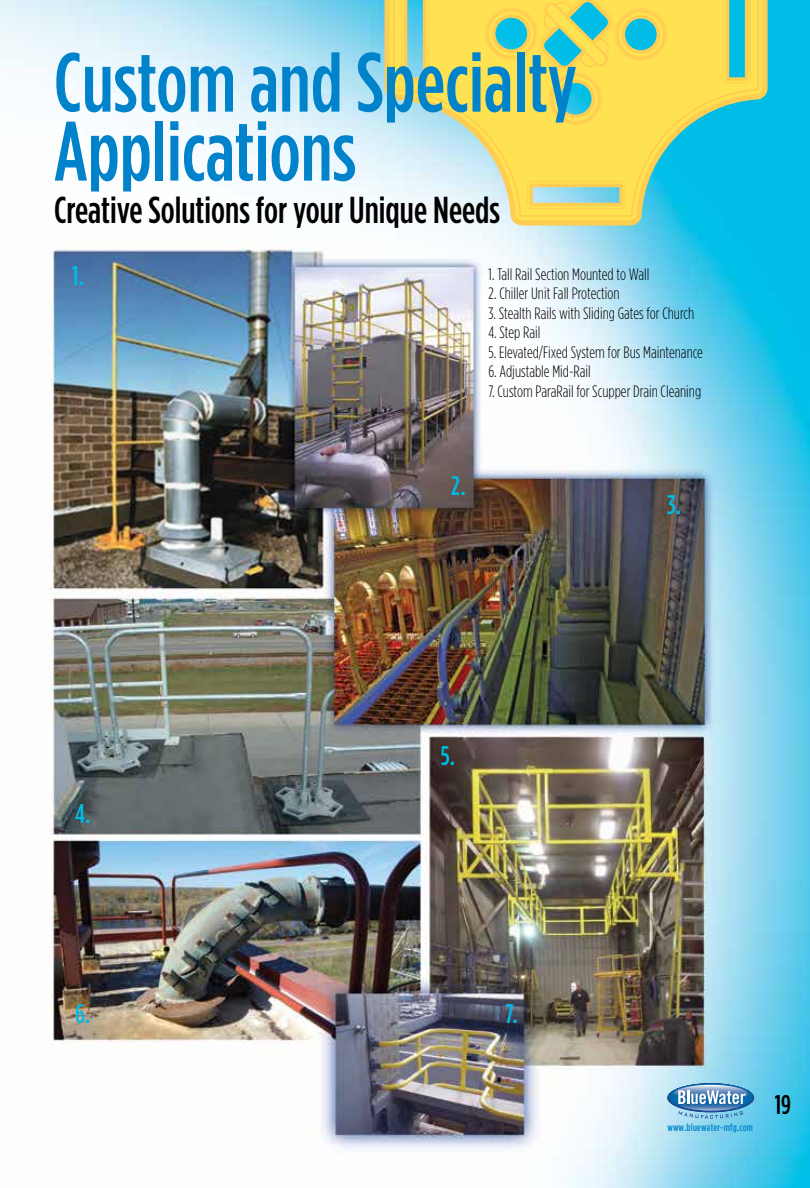
<style>
.page{position:relative;width:810px;height:1188px;background:#fff}
.page>*{position:absolute;margin:0;border:0;box-sizing:border-box;transform-origin:0 0}
.t1{font:500 84px/69px "Gotham Condensed";color:#0083ca}
.t2{font:500 37.5px "Gotham Condensed";color:#000}
.t3{font:500 27px "Gotham Condensed";color:#00bbe5}
.t4{font:500 27px "Gotham Condensed";color:#000}
.t5{font:300 16.5px "Gotham Condensed";color:#000}
.t6{font:500 10.5px "Gotham Condensed";letter-spacing:.025em;color:#0083ca}
</style>
<div class="page">
<img style="left:0;top:0;width:810px;height:1188px">
<svg style="left:385px;top:0;width:383px;height:226px;background:#bdda99"></svg>
<svg style="left:527px;top:181px;width:98px;height:28px;background:#c7d59f"></svg>
<svg style="left:723px;top:0;width:28px;height:83px;background:#7bc79e"></svg>
<svg style="left:401px;top:0;width:28px;height:83px;background:#aacea1"></svg>
<svg style="left:485px;top:0;width:182px;height:125px;background:#d3d76b"></svg>
<div style="left:670px;top:1084px;width:81px;height:25px;background:#026dab;border-radius:50%"></div>
<svg style="left:674px;top:1085px;width:74px;height:34px;background:#7caacf"></svg>
<h1 class="t1" style="left:54px;top:46px;width:525px">Custom and Specialty<br>Applications</h1>
<h2 class="t2" style="left:54px;top:189px;width:448px">Creative Solutions for your Unique Needs</h2>
<h3 class="t3" style="left:72px;top:260px;width:14px">1.</h3>
<p class="t5" style="left:488px;top:265px;width:162px">1. Tall Rail Section Mounted to Wall</p>
<p class="t5" style="left:488px;top:285px;width:133px">2. Chiller Unit Fall Protection</p>
<p class="t5" style="left:488px;top:304px;width:207px">3. Stealth Rails with Sliding Gates for Church</p>
<p class="t5" style="left:488px;top:324px;width:53px">4. Step Rail</p>
<p class="t5" style="left:488px;top:343px;width:216px">5. Elevated/Fixed System for Bus Maintenance</p>
<p class="t5" style="left:488px;top:363px;width:104px">6. Adjustable Mid-Rail</p>
<p class="t5" style="left:488px;top:382px;width:214px">7. Custom ParaRail for Scupper Drain Cleaning</p>
<h3 class="t3" style="left:451px;top:471px;width:16px">2.</h3>
<h3 class="t3" style="left:667px;top:489px;width:16px">3.</h3>
<h3 class="t3" style="left:75px;top:798px;width:17px">4.</h3>
<h3 class="t3" style="left:441px;top:741px;width:16px">5.</h3>
<h3 class="t3" style="left:75px;top:999px;width:17px">6.</h3>
<h3 class="t3" style="left:506px;top:999px;width:14px">7.</h3>
<p class="t6" style="left:667px;top:1122px;width:87px">www.bluewater-mfg.com</p>
<h3 class="t4" style="left:775px;top:1090px;width:18px">19</h3>
</div>
